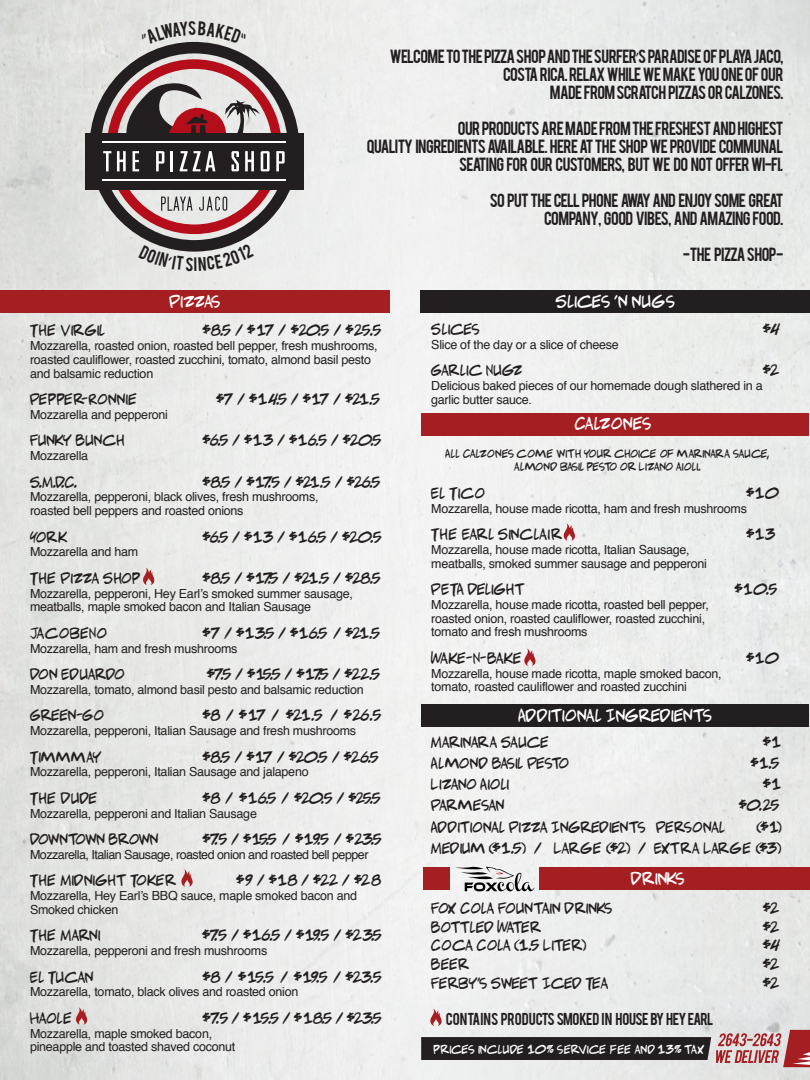
<style>
.page{position:relative;width:810px;height:1080px;background:#fff}
.page>*{position:absolute;margin:0;border:0;box-sizing:border-box;transform-origin:0 0}
.t1{font:16.88px "Adam Warrenpro";color:#fff}
.t2{font:16.88px "Adam Warrenpro";letter-spacing:.03em;color:#fff}
.t3{font:16.88px "Adam Warrenpro";letter-spacing:.055em;color:#fff}
.t4{font:15px/21.2px "Adam Warrenpro";color:#231f20;text-align:right}
.t5{font:15px/18px "Bebas";letter-spacing:-.04em;color:#231f20;text-align:right}
.t6{font:15px "Adam Warrenpro";letter-spacing:-.035em;color:#231f20}
.t7{font:15px "Adam Warrenpro";letter-spacing:.045em;color:#231f20}
.t8{font:15px "Adam Warrenpro";letter-spacing:-.02em;color:#231f20}
.t9{font:15px "Adam Warrenpro";letter-spacing:.05em;color:#231f20}
.t10{font:15px "Adam Warrenpro";letter-spacing:.025em;color:#231f20}
.t11{font:15px "Adam Warrenpro";letter-spacing:.055em;color:#231f20}
.t12{font:15px "Adam Warrenpro";letter-spacing:.03em;color:#231f20}
.t13{font:13.62px "Bebas";letter-spacing:-.02em;color:#231f20}
.t14{font:12.5px/13.8px "Helvetica";letter-spacing:-.02em;color:#231f20}
.t15{font:12.5px "Helvetica";letter-spacing:-.04em;color:#231f20}
.t16{font:11.88px "Adam Warrenpro";color:#fff}
.t17{font:11.25px/13.8px "Adam Warrenpro";color:#231f20;text-align:center}
.s1{font-family:"Myriad Pro"}
</style>
<div class="page">
<div style="left:0;top:0;width:810px;height:1080px;background:linear-gradient(to right,#e6e7e5,#edeeee)"></div>
<svg style="left:89px;top:41px;width:211px;height:211px;background:#b6b6b5"></svg>
<div style="left:85px;top:133px;width:219px;height:56px;background:#231f20"></div>
<hr style="left:103px;top:141px;width:183px;height:2px;background:#fff">
<hr style="left:103px;top:179px;width:183px;height:2px;background:#fff">
<svg style="left:103px;top:59px;width:182px;height:175px"></svg>
<div style="left:421px;top:413px;width:388px;height:23px;background:#a51e22"></div>
<div style="left:421px;top:704px;width:388px;height:23px;background:#231f20"></div>
<div style="left:423px;top:867px;width:27px;height:23px;background:#a51e22"></div>
<div style="left:539px;top:867px;width:271px;height:23px;background:#a51e22"></div>
<div style="left:420px;top:291px;width:390px;height:22px;background:#231f20"></div>
<div style="left:0;top:291px;width:390px;height:22px;background:#a51e22"></div>
<svg style="left:455px;top:866px;width:79px;height:26px"></svg>
<svg style="left:143px;top:568px;width:11px;height:17px"></svg>
<svg style="left:76px;top:1007px;width:11px;height:18px"></svg>
<svg style="left:181px;top:869px;width:12px;height:18px"></svg>
<svg style="left:524px;top:648px;width:12px;height:18px"></svg>
<svg style="left:564px;top:523px;width:11px;height:18px"></svg>
<svg style="left:421px;top:1009px;width:389px;height:58px;background:#a89e9e"></svg>
<svg style="left:138px;top:244px;width:116px;height:27px;background:#cfd0ce"></svg>
<div style="left:141px;top:21px;width:106px;height:23px;background:#e7e8e6"></div>
<h1 class="t1" style="left:169px;top:293px;width:52px">PIZZAS</h1>
<p class="t5" style="left:390px;top:46px;width:395px">WELCOME TO THE PIZZA SHOP AND THE SURFER<span class="s1">’</span>S PARADISE OF PLAYA JACO,<br>COSTA RICA. RELAX WHILE WE MAKE YOU ONE OF OUR<br>MADE FROM SCRATCH PIZZAS OR CALZONES.</p>
<p class="t5" style="left:367px;top:118px;width:418px">OUR PRODUCTS ARE MADE FROM THE FRESHEST AND HIGHEST<br>QUALITY INGREDIENTS AVAILABLE. HERE AT THE SHOP WE PROVIDE COMMUNAL<br>SEATING FOR OUR CUSTOMERS, BUT WE DO NOT OFFER WI-FI.</p>
<p class="t5" style="left:490px;top:190px;width:295px">SO PUT THE CELL PHONE AWAY AND ENJOY SOME GREAT<br>COMPANY, GOOD VIBES, AND AMAZING FOOD.</p>
<p class="t5" style="left:683px;top:244px;width:102px">- THE PIZZA SHOP -</p>
<h1 class="t2" style="left:556px;top:293px;width:120px">SLICES ‘N NUGS</h1>
<p class="t4" style="left:30px;top:320px;width:76px">THE VIRGIL</p>
<p class="t4" style="left:203px;top:320px;width:180px">$8.5 / $17 / $20.5 / $25.5</p>
<p class="t14" style="left:30px;top:339px;width:349px">Mozzarella, roasted onion, roasted bell pepper, fresh mushrooms, roasted cauliflower, roasted zucchini, tomato, almond basil pesto and balsamic reduction</p>
<p class="t4" style="left:30px;top:389px;width:109px">PEPPER-RONNIE</p>
<p class="t4" style="left:216px;top:389px;width:165px">$7 / $14.5 / $17 / $21.5</p>
<p class="t14" style="left:30px;top:408px;width:140px">Mozzarella and pepperoni</p>
<p class="t9" style="left:30px;top:433px;width:96px">FUNKY BUNCH</p>
<p class="t4" style="left:203px;top:430px;width:180px">$6.5 / $13 / $16.5 / $20.5</p>
<p class="t14" style="left:30px;top:449px;width:60px">Mozzarella</p>
<p class="t4" style="left:30px;top:471px;width:48px">S.M.D.C.</p>
<p class="t4" style="left:203px;top:471px;width:179px">$8.5 / $17.5 / $21.5 / $26.5</p>
<p class="t14" style="left:30px;top:491px;width:290px">Mozzarella, pepperoni, black olives, fresh mushrooms, roasted bell peppers and roasted onions</p>
<p class="t4" style="left:30px;top:526px;width:39px">YORK</p>
<p class="t4" style="left:203px;top:526px;width:181px">$6.5 / $13 / $16.5 / $20.5</p>
<p class="t14" style="left:30px;top:546px;width:110px">Mozzarella and ham</p>
<p class="t4" style="left:30px;top:568px;width:111px">THE PIZZA SHOP</p>
<p class="t4" style="left:203px;top:568px;width:180px">$8.5 / $17.5 / $21.5 / $28.5</p>
<p class="t14" style="left:30px;top:587px;width:324px">Mozzarella, pepperoni, Hey Earl’s smoked summer sausage, meatballs, maple smoked bacon and Italian Sausage</p>
<p class="t11" style="left:30px;top:626px;width:78px">JACOBENO</p>
<p class="t4" style="left:203px;top:623px;width:179px">$7 / $13.5 / $16.5 / $21.5</p>
<p class="t14" style="left:30px;top:642px;width:209px">Mozzarella, ham and fresh mushrooms</p>
<p class="t10" style="left:30px;top:667px;width:96px">DON EDUARDO</p>
<p class="t4" style="left:207px;top:664px;width:175px">$7.5 / $15.5 / $17.5 / $22.5</p>
<p class="t14" style="left:30px;top:683px;width:335px">Mozzarella, tomato, almond basil pesto and balsamic reduction</p>
<p class="t4" style="left:30px;top:705px;width:75px">GREEN-GO</p>
<p class="t4" style="left:203px;top:705px;width:180px">$8 / $17 / $21.5 / $26.5</p>
<p class="t14" style="left:30px;top:724px;width:328px">Mozzarella, pepperoni, Italian Sausage and fresh mushrooms</p>
<p class="t12" style="left:30px;top:749px;width:73px">TIMMMAY</p>
<p class="t4" style="left:203px;top:746px;width:178px">$8.5 / $17 / $20.5 / $26.5</p>
<p class="t14" style="left:30px;top:766px;width:280px">Mozzarella, pepperoni, Italian Sausage and jalapeno</p>
<p class="t4" style="left:30px;top:788px;width:70px">THE DUDE</p>
<p class="t4" style="left:203px;top:788px;width:180px">$8 / $16.5 / $20.5 / $25.5</p>
<p class="t14" style="left:30px;top:807px;width:228px">Mozzarella, pepperoni and Italian Sausage</p>
<p class="t4" style="left:30px;top:829px;width:130px">DOWNTOWN BROWN</p>
<p class="t4" style="left:203px;top:829px;width:181px">$7.5 / $15.5 / $19.5 / $23.5</p>
<p class="t15" style="left:30px;top:845px;width:340px">Mozzarella, Italian Sausage, roasted onion and roasted bell pepper</p>
<p class="t4" style="left:30px;top:870px;width:147px">THE MIDNIGHT TOKER</p>
<p class="t4" style="left:236px;top:870px;width:146px">$9 / $18 / $22 / $28</p>
<p class="t14" style="left:30px;top:889px;width:329px">Mozzarella, Hey Earl’s BBQ sauce, maple smoked bacon and<br>Smoked chicken</p>
<p class="t4" style="left:30px;top:925px;width:72px">THE MARNI</p>
<p class="t4" style="left:202px;top:925px;width:181px">$7.5 / $16.5 / $19.5 / $23.5</p>
<p class="t14" style="left:30px;top:944px;width:239px">Mozzarella, pepperoni and fresh mushrooms</p>
<p class="t4" style="left:30px;top:966px;width:65px">EL TUCAN</p>
<p class="t4" style="left:203px;top:966px;width:181px">$8 / $15.5 / $19.5 / $23.5</p>
<p class="t14" style="left:30px;top:986px;width:270px">Mozzarella, tomato, black olives and roasted onion</p>
<p class="t4" style="left:30px;top:1008px;width:44px">HAOLE</p>
<p class="t4" style="left:203px;top:1008px;width:181px">$7.5 / $ 15.5 / $18.5 / $23.5</p>
<p class="t14" style="left:30px;top:1027px;width:207px">Mozzarella, maple smoked bacon, pineapple and toasted shaved coconut</p>
<p class="t4" style="left:431px;top:319px;width:50px">SLICES</p>
<p class="t4" style="left:763px;top:319px;width:19px">$4</p>
<p class="t14" style="left:431px;top:338px;width:189px">Slice of the day or a slice of cheese</p>
<p class="t4" style="left:431px;top:360px;width:92px">GARLIC NUGZ</p>
<p class="t4" style="left:763px;top:360px;width:18px">$2</p>
<p class="t14" style="left:431px;top:379px;width:333px">Delicious baked pieces of our homemade dough slathered in a garlic butter sauce.</p>
<h1 class="t3" style="left:575px;top:415px;width:78px">CALZONES</h1>
<p class="t17" style="left:446px;top:447px;width:325px">ALL CALZONES COME WITH YOUR CHOICE OF MARINARA SAUCE,<br>ALMOND BASIL PESTO OR LIZANO AIOLI.</p>
<p class="t4" style="left:431px;top:483px;width:55px">EL TICO</p>
<p class="t4" style="left:746px;top:483px;width:34px">$10</p>
<p class="t14" style="left:431px;top:502px;width:317px">Mozzarella, house made ricotta, ham and fresh mushrooms</p>
<p class="t7" style="left:431px;top:527px;width:132px">THE EARL SINCLAIR</p>
<p class="t4" style="left:746px;top:524px;width:30px">$13</p>
<p class="t14" style="left:431px;top:543px;width:277px">Mozzarella, house made ricotta, Italian Sausage, meatballs, smoked summer sausage and pepperoni</p>
<p class="t4" style="left:431px;top:579px;width:95px">PETA DELIGHT</p>
<p class="t4" style="left:735px;top:579px;width:44px">$10.5</p>
<p class="t14" style="left:431px;top:598px;width:279px">Mozzarella, house made ricotta, roasted bell pepper, roasted onion, roasted cauliflower, roasted zucchini, tomato and fresh mushrooms</p>
<p class="t4" style="left:431px;top:648px;width:93px">WAKE-N-BAKE</p>
<p class="t4" style="left:746px;top:648px;width:34px">$10</p>
<p class="t14" style="left:431px;top:667px;width:292px">Mozzarella, house made ricotta, maple smoked bacon, tomato, roasted cauliflower and roasted zucchini</p>
<h1 class="t1" style="left:519px;top:707px;width:195px">ADDITIONAL INGREDIENTS</h1>
<p class="t4" style="left:431px;top:731px;width:120px">MARINARA SAUCE</p>
<p class="t4" style="left:763px;top:731px;width:19px">$1</p>
<p class="t4" style="left:431px;top:753px;width:139px">ALMOND BASIL PESTO</p>
<p class="t4" style="left:750px;top:753px;width:31px">$1.5</p>
<p class="t4" style="left:431px;top:774px;width:80px">LIZANO AIOLI</p>
<p class="t4" style="left:763px;top:774px;width:19px">$1</p>
<p class="t4" style="left:431px;top:795px;width:74px">PARMESAN</p>
<p class="t4" style="left:739px;top:795px;width:42px">$0.25</p>
<p class="t4" style="left:431px;top:816px;width:295px">ADDITIONAL PIZZA INGREDIENTS PERSONAL</p>
<p class="t4" style="left:431px;top:816px;width:352px">($ 1)<br>MEDIUM ($1.5) / LARGE ($2) / EXTRA LARGE ($3)</p>
<h1 class="t1" style="left:631px;top:870px;width:55px">DRINKS</h1>
<p class="t4" style="left:431px;top:898px;width:182px">FOX COLA FOUNTAIN DRINKS</p>
<p class="t4" style="left:763px;top:898px;width:18px">$2</p>
<p class="t8" style="left:431px;top:919px;width:111px">BOTTLED WATER</p>
<p class="t4" style="left:763px;top:916px;width:18px">$2</p>
<p class="t4" style="left:431px;top:935px;width:156px">COCA COLA (1.5 LITER)</p>
<p class="t4" style="left:763px;top:935px;width:19px">$4</p>
<p class="t4" style="left:431px;top:954px;width:39px">BEER</p>
<p class="t4" style="left:763px;top:954px;width:18px">$2</p>
<p class="t6" style="left:431px;top:976px;width:178px">FERBY’S SWEET ICED TEA</p>
<p class="t4" style="left:763px;top:973px;width:18px">$2</p>
<p class="t13" style="left:446px;top:1009px;width:269px">CONTAINS PRODUCTS SMOKED IN HOUSE BY HEY EARL</p>
<p class="t16" style="left:434px;top:1043px;width:272px">PRICES INCLUDE 10% SERVICE FEE AND 13% TAX</p>
</div>
